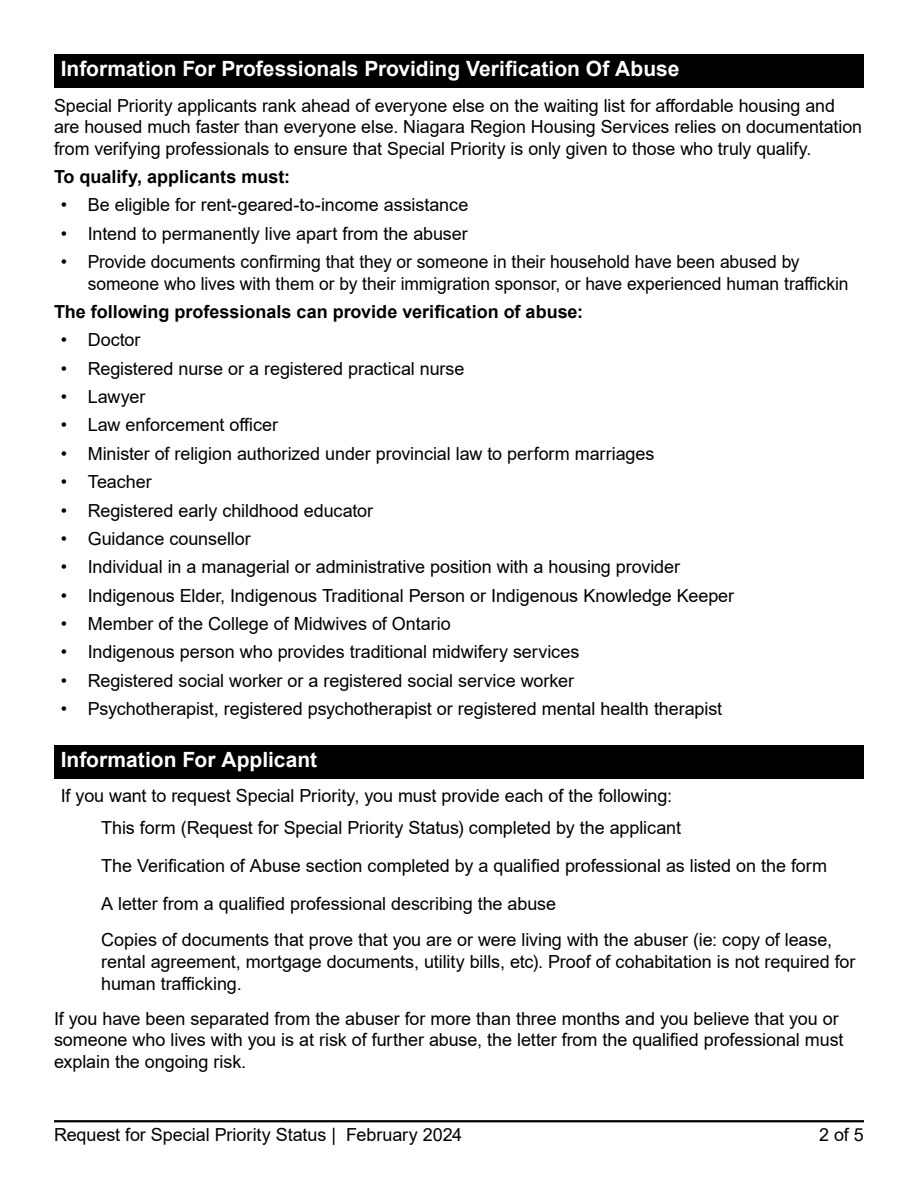
<style>
.page{position:relative;width:918px;height:1188px;background:#fff}
.page>*{position:absolute;margin:0;border:0;box-sizing:border-box;transform-origin:0 0}
.subheading{font:700 21px "Arial";color:#fff}
.body{font:18px/21.6px "Arial";letter-spacing:-.005em;color:#000}
.body-2{font:700 18px "Arial";color:#000}
</style>
<div class="page">
<hr style="left:54px;top:1120px;width:810px;height:2px;background:#000">
<div style="left:54px;top:54px;width:810px;height:34px;background:#000"></div>
<div style="left:54px;top:745px;width:810px;height:33px;background:#000"></div>
<h3 class="subheading" style="left:61px;top:54px;width:620px">Information For Professionals Providing Verification Of Abuse</h3>
<p class="body" style="left:54px;top:94px;width:810px">Special Priority applicants rank ahead of everyone else on the waiting list for affordable housing and are housed much faster than everyone else. Niagara Region Housing Services relies on documentation from verifying professionals to ensure that Special Priority is only given to those who truly qualify.</p>
<p class="body-2" style="left:54px;top:164px;width:238px">To qualify, applicants must:</p>
<p class="body" style="left:61px;top:194px;width:409px">• Be eligible for rent-geared-to-income assistance</p>
<p class="body" style="left:61px;top:223px;width:409px">• Intend to permanently live apart from the abuser</p>
<p class="body" style="left:88px;top:251px;width:762px;text-indent:-27px">• Provide documents confirming that they or someone in their household have been abused by someone who lives with them or by their immigration sponsor, or have experienced human traffickin</p>
<p class="body-2" style="left:54px;top:299px;width:531px">The following professionals can provide verification of abuse:</p>
<p class="body" style="left:61px;top:329px;width:81px">• Doctor</p>
<p class="body" style="left:61px;top:358px;width:405px">• Registered nurse or a registered practical nurse</p>
<p class="body" style="left:61px;top:386px;width:86px">• Lawyer</p>
<p class="body" style="left:61px;top:414px;width:219px">• Law enforcement officer</p>
<p class="body" style="left:61px;top:443px;width:595px">• Minister of religion authorized under provincial law to perform marriages</p>
<p class="body" style="left:61px;top:471px;width:92px">• Teacher</p>
<p class="body" style="left:61px;top:499px;width:314px">• Registered early childhood educator</p>
<p class="body" style="left:61px;top:528px;width:192px">• Guidance counsellor</p>
<p class="body" style="left:61px;top:556px;width:621px">• Individual in a managerial or administrative position with a housing provider</p>
<p class="body" style="left:61px;top:584px;width:675px">• Indigenous Elder, Indigenous Traditional Person or Indigenous Knowledge Keeper</p>
<p class="body" style="left:61px;top:613px;width:392px">• Member of the College of Midwives of Ontario</p>
<p class="body" style="left:61px;top:641px;width:520px">• Indigenous person who provides traditional midwifery services</p>
<p class="body" style="left:61px;top:669px;width:515px">• Registered social worker or a registered social service worker</p>
<p class="body" style="left:61px;top:698px;width:663px">• Psychotherapist, registered psychotherapist or registered mental health therapist</p>
<h3 class="subheading" style="left:61px;top:745px;width:258px">Information For Applicant</h3>
<p class="body" style="left:61px;top:785px;width:613px">If you want to request Special Priority, you must provide each of the following:</p>
<p class="body" style="left:101px;top:816px;width:581px">This form (Request for Special Priority Status) completed by the applicant</p>
<p class="body" style="left:101px;top:854px;width:727px">The Verification of Abuse section completed by a qualified professional as listed on the form</p>
<p class="body" style="left:101px;top:893px;width:456px">A letter from a qualified professional describing the abuse</p>
<p class="body" style="left:101px;top:929px;width:756px">Copies of documents that prove that you are or were living with the abuser (ie: copy of lease, rental agreement, mortgage documents, utility bills, etc). Proof of cohabitation is not required for human trafficking.</p>
<p class="body" style="left:54px;top:1007px;width:791px">If you have been separated from the abuser for more than three months and you believe that you or someone who lives with you is at risk of further abuse, the letter from the qualified professional must explain the ongoing risk.</p>
<p class="body" style="left:54px;top:1124px;width:410px">Request for Special Priority Status | February 2024</p>
<p class="body" style="left:819px;top:1124px;width:46px">2 of 5</p>
</div>
